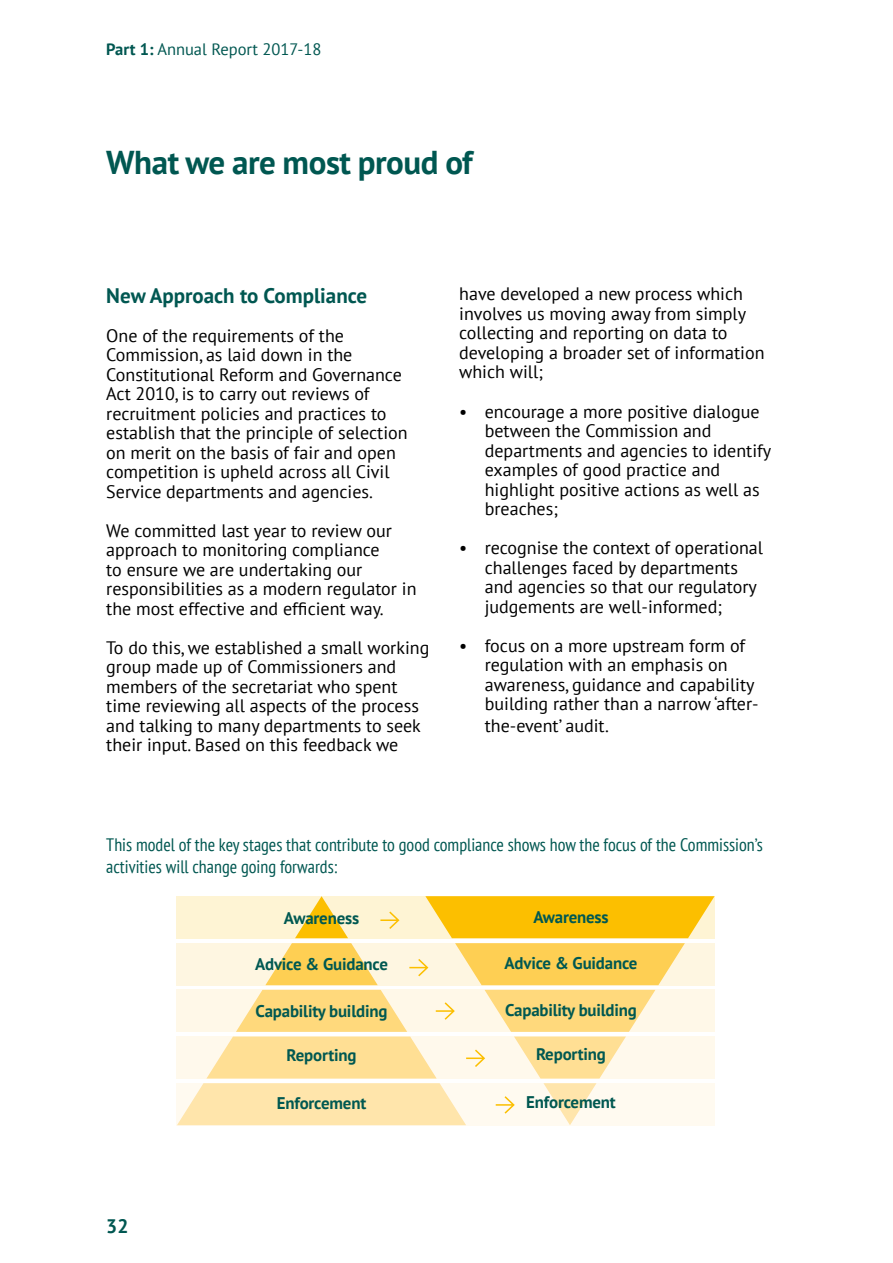
<style>
.page{position:relative;width:893px;height:1263px;background:#fff}
.page>*{position:absolute;margin:0;border:0;box-sizing:border-box;transform-origin:0 0}
.H3_-_Heading{font:700 33px "PT Sans";letter-spacing:-.015em;color:#005751}
.H4_-_Sub_Heading{font:700 21px "PT Sans";color:#005751}
.t1{font:700 19.5px "PT Sans";color:#005751}
.Body_text{font:18px/19.5px "PT Sans";color:#000}
.Table_heading{font:condensed 18px/21.6px "PT Sans";color:#005751}
.t2{font:700 16.8px "PT Sans";letter-spacing:-.01em;color:#005851}
.t3{font:16.5px "PT Sans";color:#005751}
.s1{font-weight:700}
</style>
<div class="page">
<svg style="left:177px;top:896px;width:537px;height:229px;background:#fee6a9"></svg>
<p class="t3" style="left:106px;top:38px;width:217px"><span class="s1">Part 1:</span> Annual Report 2017-18</p>
<p class="H3_-_Heading" style="left:106px;top:140px;width:368px">What we are most proud of</p>
<p class="H4_-_Sub_Heading" style="left:106px;top:281px;width:262px">New Approach to Compliance</p>
<p class="Body_text" style="left:106px;top:325px;width:303px">One of the requirements of the Commission, as laid down in the Constitutional Reform and Governance Act 2010, is to carry out reviews of recruitment policies and practices to establish that the principle of selection on merit on the basis of fair and open competition is upheld across all Civil Service departments and agencies.</p>
<p class="Body_text" style="left:106px;top:520px;width:312px">We committed last year to review our approach to monitoring compliance<br>to ensure we are undertaking our responsibilities as a modern regulator in the most effective and efficient way.</p>
<p class="Body_text" style="left:106px;top:637px;width:325px">To do this, we established a small working group made up of Commissioners and members of the secretariat who spent time reviewing all aspects of the process and talking to many departments to seek their input. Based on this feedback we</p>
<p class="Body_text" style="left:459px;top:284px;width:307px">have developed a new process which involves us moving away from simply collecting and reporting on data to developing a broader set of information which will;</p>
<p class="Body_text" style="left:485px;top:401px;width:288px;text-indent:-26px">• encourage a more positive dialogue between the Commission and departments and agencies to identify examples of good practice and highlight positive actions as well as breaches;</p>
<p class="Body_text" style="left:485px;top:538px;width:280px;text-indent:-26px">• recognise the context of operational challenges faced by departments and agencies so that our regulatory judgements are well-informed;</p>
<p class="Body_text" style="left:485px;top:635px;width:275px;text-indent:-26px">• focus on a more upstream form of regulation with an emphasis on awareness, guidance and capability building rather than a narrow ‘after-</p>
<p class="Body_text" style="left:485px;top:715px;width:126px">the-event’ audit.</p>
<p class="Table_heading" style="left:106px;top:834px;width:658px">This model of the key stages that contribute to good compliance shows how the focus of the Commission’s activities will change going forwards:</p>
<p class="t2" style="left:284px;top:907px;width:77px">Awareness</p>
<p class="t2" style="left:255px;top:953px;width:134px">Advice &amp; Guidance</p>
<p class="t2" style="left:256px;top:1000px;width:133px">Capability building</p>
<p class="t2" style="left:287px;top:1044px;width:71px">Reporting</p>
<p class="t2" style="left:277px;top:1092px;width:91px">Enforcement</p>
<p class="t2" style="left:533px;top:906px;width:77px">Awareness</p>
<p class="t2" style="left:505px;top:952px;width:134px">Advice &amp; Guidance</p>
<p class="t2" style="left:505px;top:999px;width:133px">Capability building</p>
<p class="t2" style="left:536px;top:1043px;width:71px">Reporting</p>
<p class="t2" style="left:526px;top:1091px;width:91px">Enforcement</p>
<p class="t1" style="left:106px;top:1213px;width:24px">32</p>
</div>
